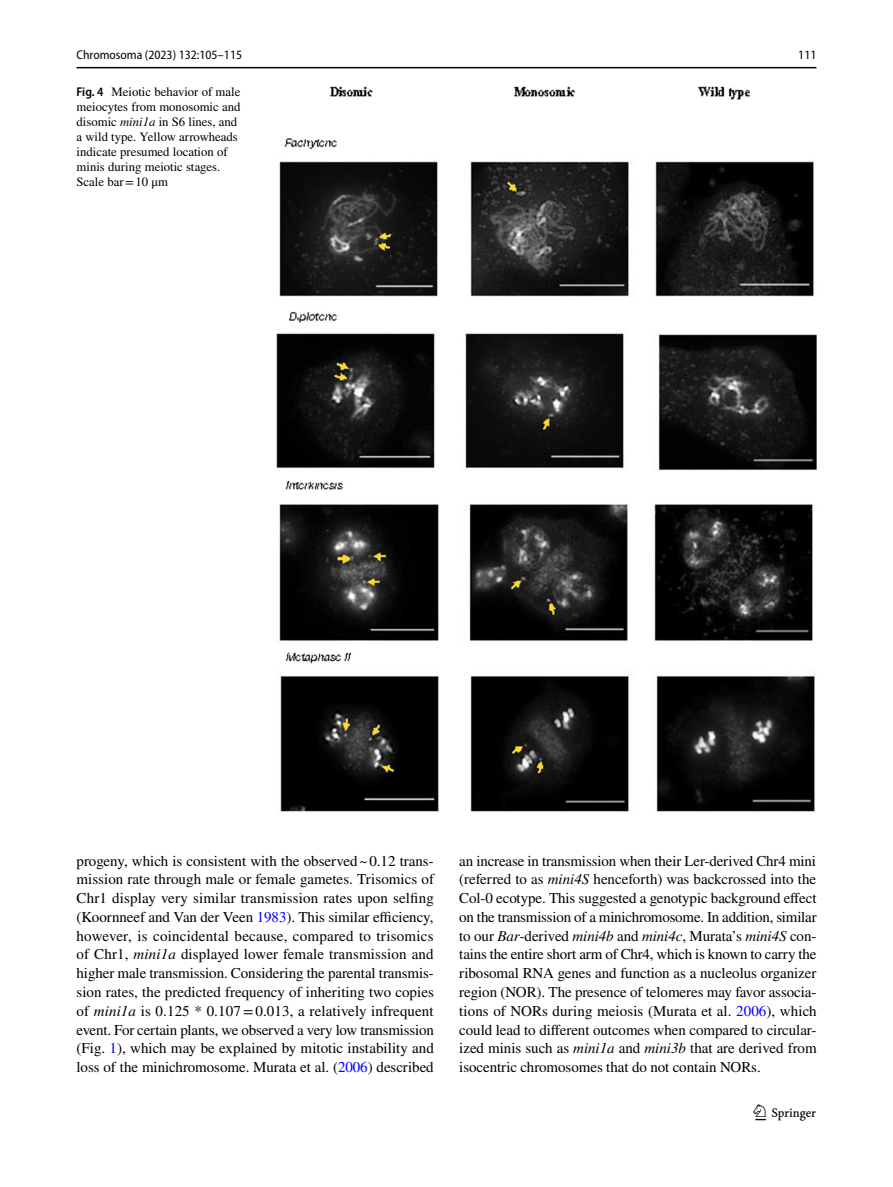
<style>
.page{position:relative;width:893px;height:1187px;background:#fff}
.page>*{position:absolute;margin:0;border:0;box-sizing:border-box;transform-origin:0 0}
.t1{font:22.5px "Springnew Regular 3";color:#000}
.t2{font:15px/18.8px "STIX";letter-spacing:-.005em;color:#000;text-align:justify}
.t3{font:12.75px/15px "STIX";color:#000}
.t4{font:semi-condensed 12.75px "Myriad Pro";color:#000}
.s1{font-family:"Myriad Pro";font-weight:600;font-stretch:semi-condensed}
.s2{font-style:italic}
.s3{color:#00f}
</style>
<div class="page">
<hr style="left:77px;top:67px;width:739px;height:1px;background:#000">
<img style="left:276px;top:87px;width:540px;height:724px">
<p class="t4" style="left:77px;top:48px;width:167px">Chromosoma (2023) 132:105–115</p>
<p class="t4" style="left:798px;top:48px;width:20px">111</p>
<p class="t3" style="left:77px;top:85px;width:165px"><span class="s1">Fig. 4</span> Meiotic behavior of male meiocytes from monosomic and disomic <span class="s2">mini1a</span> in S6 lines, and a wild type. Yellow arrowheads indicate presumed location of minis during meiotic stages.<br>Scale bar=10 μm</p>
<p class="t2" style="left:77px;top:852px;width:359px">progeny, which is consistent with the observed~0.12 trans&shy;mission rate through male or female gametes. Trisomics of Chr1 display very similar transmission rates upon selfing (Koornneef and Van der Veen <span class="s3">1983</span>). This similar efficiency, however, is coincidental because, compared to trisomics of Chr1, <span class="s2">mini1a</span> displayed lower female transmission and higher male transmission. Considering the parental transmis&shy;sion rates, the predicted frequency of inheriting two copies of <span class="s2">mini1a</span> is 0.125 * 0.107=0.013, a relatively infrequent event. For certain plants, we observed a very low transmission (Fig. <span class="s3">1</span>), which may be explained by mitotic instability and loss of the minichromosome. Murata et al. (<span class="s3">2006</span>) described</p>
<p class="t2" style="left:459px;top:852px;width:359px">an increase in transmission when their Ler-derived Chr4 mini (referred to as <span class="s2">mini4S</span> henceforth) was backcrossed into the Col-0 ecotype. This suggested a genotypic background effect on the transmission of a minichromosome. In addition, similar to our <span class="s2">Bar</span>-derived <span class="s2">mini4b</span> and <span class="s2">mini4c</span>, Murata’s <span class="s2">mini4S</span> con&shy;tains the entire short arm of Chr4, which is known to carry the ribosomal RNA genes and function as a nucleolus organizer region (NOR). The presence of telomeres may favor associa&shy;tions of NORs during meiosis (Murata et al. <span class="s3">2006</span>), which could lead to different outcomes when compared to circular&shy;ized minis such as <span class="s2">mini1a</span> and <span class="s2">mini3b</span> that are derived from isocentric chromosomes that do not contain NORs.</p>
<h1 class="t1" style="left:755px;top:1104px;width:62px">1 3</h1>
</div>
